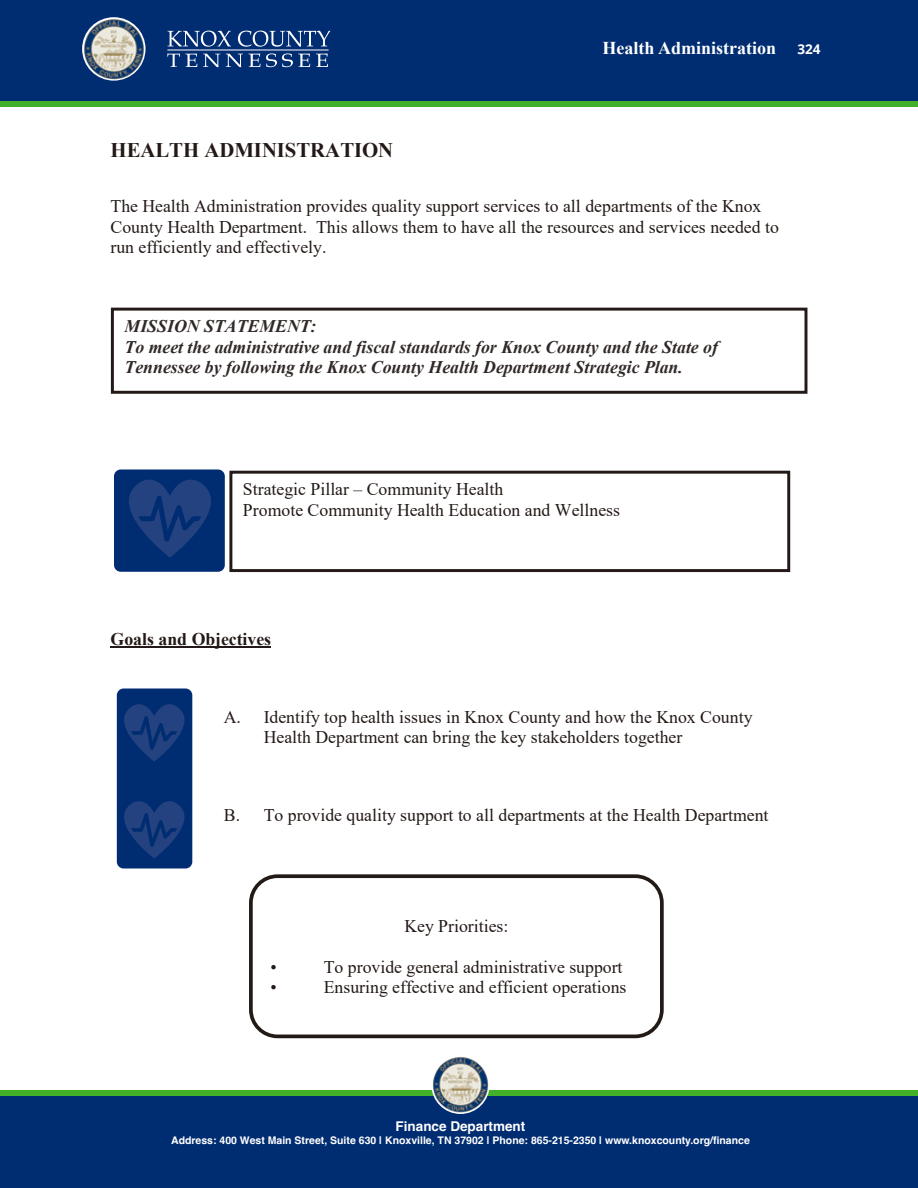
<style>
.page{position:relative;width:918px;height:1188px;background:#fff}
.page>*{position:absolute;margin:0;border:0;box-sizing:border-box;transform-origin:0 0}
.t1{font:700 20.7px "Times New Roman";color:#231916}
.t2{font:700 18px "Times New Roman";color:#fff}
.t3{font:17.7px/20.4px "Times New Roman";color:#231916}
.t4{font:italic 700 17.7px/20.4px "Times New Roman";color:#312927}
.t5{font:700 17.7px "Times New Roman";color:#231916}
.t6{font:700 13.5px "Helvetica";color:#fff}
.t7{font:700 13.5px "Open Sans";color:#fff}
.t8{font:700 10.5px "Helvetica";color:#fff}
</style>
<div class="page">
<div style="left:0;top:101px;width:918px;height:6px;background:#43b02a"></div>
<div style="left:0;top:1090px;width:918px;height:11px;background:#43b02a"></div>
<div style="left:0;top:1096px;width:918px;height:92px;background:#002d72"></div>
<div style="left:0;top:0;width:918px;height:101px;background:#002d72"></div>
<img style="left:432px;top:1057px;width:57px;height:57px">
<svg style="left:167px;top:54px;width:30px;height:13px"></svg>
<svg style="left:203px;top:54px;width:17px;height:13px"></svg>
<svg style="left:226px;top:53px;width:84px;height:14px"></svg>
<svg style="left:316px;top:54px;width:12px;height:13px"></svg>
<svg style="left:168px;top:31px;width:63px;height:16px"></svg>
<svg style="left:238px;top:31px;width:92px;height:16px"></svg>
<hr style="left:167px;top:50px;width:162px;height:1px;background:#fff">
<img style="left:82px;top:17px;width:64px;height:64px">
<hr style="left:111px;top:647px;width:160px;height:1px;background:#231916">
<div style="left:111px;top:308px;width:696px;height:86px;border:3px solid #231916"></div>
<div style="left:229px;top:471px;width:561px;height:101px;border:3px solid #231916"></div>
<div style="left:249px;top:874px;width:415px;height:164px;background:#fff;border:4px solid #231916;border-radius:27px"></div>
<svg style="left:114px;top:470px;width:111px;height:102px;fill:#002d72"></svg>
<svg style="left:117px;top:688px;width:75px;height:180px;fill:#002d72"></svg>
<p class="t2" style="left:603px;top:35px;width:175px">Health Administration</p>
<p class="t7" style="left:798px;top:39px;width:25px">324</p>
<p class="t1" style="left:111px;top:135px;width:284px">HEALTH ADMINISTRATION</p>
<p class="t3" style="left:111px;top:196px;width:670px">The Health Administration provides quality support services to all departments of the Knox<br>County Health Department. This allows them to have all the resources and services needed to run efficiently and effectively.</p>
<p class="t4" style="left:125px;top:316px;width:595px">MISSION STATEMENT:<br>To meet the administrative and fiscal standards for Knox County and the State of<br>Tennessee by following the Knox County Health Department Strategic Plan.</p>
<p class="t3" style="left:243px;top:479px;width:379px">Strategic Pillar – Community Health<br>Promote Community Health Education and Wellness</p>
<p class="t5" style="left:111px;top:626px;width:162px">Goals and Objectives</p>
<p class="t3" style="left:264px;top:706px;width:490px;text-indent:-40px">A. Identify top health issues in Knox County and how the Knox County<br>Health Department can bring the key stakeholders together</p>
<p class="t3" style="left:224px;top:805px;width:546px">B. To provide quality support to all departments at the Health Department</p>
<p class="t3" style="left:404px;top:915px;width:106px">Key Priorities:</p>
<p class="t3" style="left:271px;top:956px;width:8px">•</p>
<p class="t3" style="left:324px;top:956px;width:300px">To provide general administrative support</p>
<p class="t3" style="left:271px;top:976px;width:8px">•</p>
<p class="t3" style="left:324px;top:976px;width:304px">Ensuring effective and efficient operations</p>
<p class="t6" style="left:396px;top:1118px;width:131px">Finance Department</p>
<p class="t8" style="left:171px;top:1134px;width:580px">Address: 400 West Main Street, Suite 630 | Knoxville, TN 37902 | Phone: 865-215-2350 | www.knoxcounty.org/finance</p>
</div>
